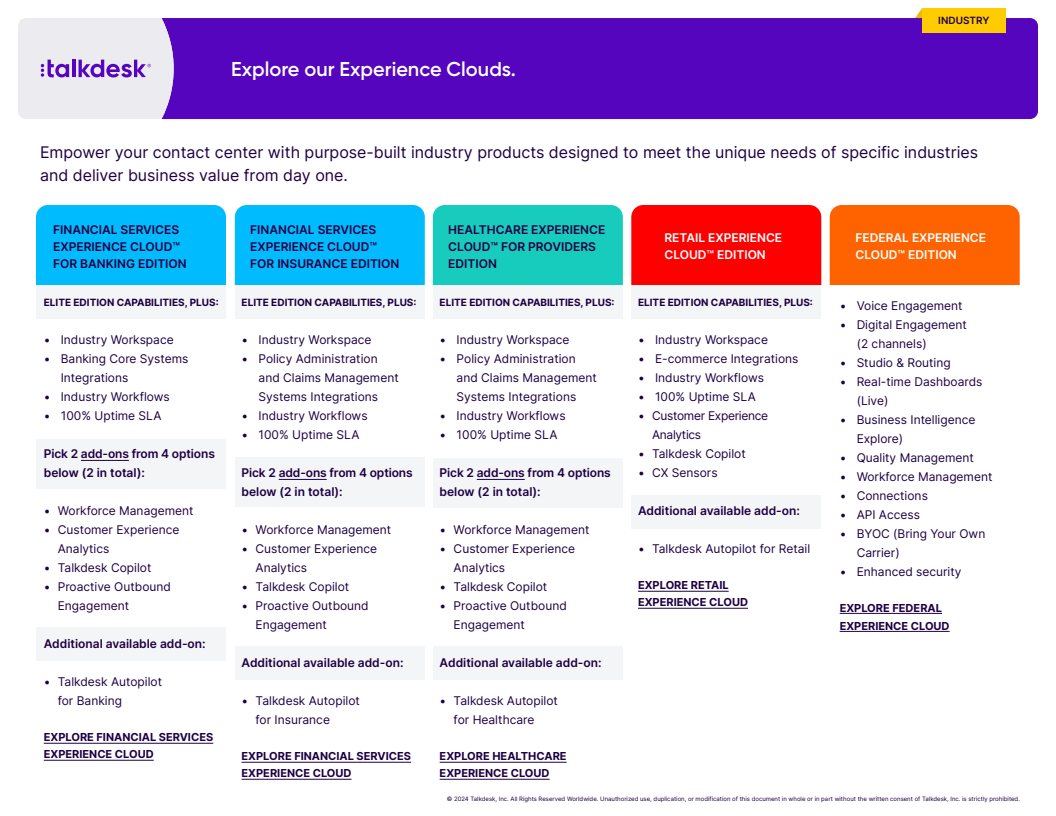
<style>
.page{position:relative;width:1056px;height:816px;background:#fff}
.page>*{position:absolute;margin:0;border:0;box-sizing:border-box;transform-origin:0 0}
.t1{font:600 20px "Gilroy";color:#fff}
.t2{font:16px/23px "Inter";color:#1e0044}
.t3{font:12px/19px "Inter";color:#1e0044}
.t4{font:600 12px/17px "Inter";color:#1e0044}
.t5{font:600 12px/17px "Inter";color:#fff}
.t6{font:12px/19px "Inter";letter-spacing:-.025em;color:#1e0044}
.t7{font:700 11px/17px "Inter";color:#1e0044}
.t8{font:700 10px "Inter";color:#1e0044}
.t9{font:600 10px "Inter";color:#1e0044}
.t10{font:6px "Inter";color:#1e0044}
</style>
<div class="page">
<div style="left:433px;top:646px;width:190px;height:34px;background:#f4f5f7"></div>
<div style="left:631px;top:495px;width:190px;height:34px;background:#f4f5f7"></div>
<div style="left:36px;top:627px;width:190px;height:34px;background:#f4f5f7"></div>
<div style="left:36px;top:285px;width:190px;height:34px;background:#f4f5f7"></div>
<div style="left:235px;top:285px;width:190px;height:34px;background:#f4f5f7"></div>
<div style="left:433px;top:285px;width:190px;height:34px;background:#f4f5f7"></div>
<div style="left:631px;top:285px;width:190px;height:34px;background:#f4f5f7"></div>
<div style="left:235px;top:646px;width:190px;height:34px;background:#f4f5f7"></div>
<div style="left:36px;top:439px;width:190px;height:50px;background:#f4f5f7"></div>
<div style="left:235px;top:457px;width:190px;height:50px;background:#f4f5f7"></div>
<div style="left:433px;top:458px;width:190px;height:50px;background:#f4f5f7"></div>
<svg style="left:915px;top:8px;width:7px;height:10px"></svg>
<div style="left:174px;top:18px;width:864px;height:101px;background:#5405bd"></div>
<svg style="left:18px;top:18px;width:156px;height:101px;background:#dfd9ec"></svg>
<div style="left:36px;top:205px;width:190px;height:80px;background:#00bcff"></div>
<hr style="left:81px;top:460px;width:48px;height:1px;background:#1e0044">
<hr style="left:44px;top:743px;width:169px;height:1px;background:#1e0044">
<hr style="left:44px;top:760px;width:110px;height:1px;background:#1e0044">
<div style="left:235px;top:205px;width:190px;height:80px;background:#00bcff"></div>
<hr style="left:279px;top:479px;width:48px;height:1px;background:#1e0044">
<hr style="left:242px;top:762px;width:169px;height:1px;background:#1e0044">
<hr style="left:242px;top:779px;width:110px;height:1px;background:#1e0044">
<div style="left:433px;top:205px;width:190px;height:80px;background:#18ccbd"></div>
<hr style="left:477px;top:479px;width:48px;height:1px;background:#1e0044">
<hr style="left:440px;top:762px;width:127px;height:1px;background:#1e0044">
<hr style="left:440px;top:779px;width:110px;height:1px;background:#1e0044">
<div style="left:631px;top:205px;width:190px;height:80px;background:#f00"></div>
<hr style="left:638px;top:591px;width:91px;height:1px;background:#1e0044">
<hr style="left:638px;top:608px;width:110px;height:1px;background:#1e0044">
<div style="left:830px;top:205px;width:190px;height:80px;background:#ff6300"></div>
<div style="left:922px;top:8px;width:84px;height:25px;background:#fc0"></div>
<hr style="left:840px;top:613px;width:102px;height:1px;background:#1e0044">
<hr style="left:840px;top:631px;width:110px;height:1px;background:#1e0044">
<p class="t1" style="left:231px;top:57px;width:286px">Explore our Experience Clouds.</p>
<p class="t9" style="left:938px;top:13px;width:53px">INDUSTRY</p>
<p class="t2" style="left:40px;top:140px;width:940px">Empower your contact center with purpose-built industry products designed to meet the unique needs of specific industries and deliver business value from day one.</p>
<p class="t4" style="left:53px;top:221px;width:128px">FINANCIAL SERVICES</p>
<p class="t4" style="left:53px;top:238px;width:128px">EXPERIENCE CLOUD™</p>
<p class="t4" style="left:53px;top:255px;width:135px">FOR BANKING EDITION</p>
<p class="t8" style="left:44px;top:296px;width:176px">ELITE EDITION CAPABILITIES, PLUS:</p>
<p class="t3" style="left:44px;top:330px;width:131px">• Industry Workspace</p>
<p class="t3" style="left:61px;top:349px;width:129px;text-indent:-17px">• Banking Core Systems<br>Integrations</p>
<p class="t3" style="left:44px;top:387px;width:128px">• Industry Workflows</p>
<p class="t3" style="left:44px;top:406px;width:119px">• 100% Uptime SLA</p>
<p class="t4" style="left:44px;top:445px;width:173px">Pick 2 add-ons from 4 options</p>
<p class="t4" style="left:44px;top:464px;width:103px">below (2 in total):</p>
<p class="t3" style="left:44px;top:501px;width:151px">• Workforce Management</p>
<p class="t3" style="left:58px;top:520px;width:123px;text-indent:-14px">• Customer Experience<br>Analytics</p>
<p class="t3" style="left:44px;top:558px;width:109px">• Talkdesk Copilot</p>
<p class="t3" style="left:58px;top:577px;width:115px;text-indent:-14px">• Proactive Outbound<br>Engagement</p>
<p class="t4" style="left:44px;top:635px;width:163px">Additional available add-on:</p>
<p class="t3" style="left:58px;top:672px;width:106px;text-indent:-14px">• Talkdesk Autopilot for Banking</p>
<p class="t7" style="left:44px;top:729px;width:171px">EXPLORE FINANCIAL SERVICES<br>EXPERIENCE CLOUD</p>
<p class="t4" style="left:250px;top:221px;width:128px">FINANCIAL SERVICES</p>
<p class="t4" style="left:250px;top:238px;width:128px">EXPERIENCE CLOUD™</p>
<p class="t4" style="left:250px;top:255px;width:151px">FOR INSURANCE EDITION</p>
<p class="t8" style="left:242px;top:296px;width:176px">ELITE EDITION CAPABILITIES, PLUS:</p>
<p class="t3" style="left:242px;top:330px;width:131px">• Industry Workspace</p>
<p class="t3" style="left:259px;top:349px;width:142px;text-indent:-17px">• Policy Administration and Claims Management<br>Systems Integrations</p>
<p class="t3" style="left:242px;top:406px;width:128px">• Industry Workflows</p>
<p class="t3" style="left:242px;top:425px;width:119px">• 100% Uptime SLA</p>
<p class="t4" style="left:242px;top:464px;width:173px">Pick 2 add-ons from 4 options</p>
<p class="t4" style="left:242px;top:483px;width:103px">below (2 in total):</p>
<p class="t3" style="left:242px;top:520px;width:151px">• Workforce Management</p>
<p class="t3" style="left:256px;top:539px;width:123px;text-indent:-14px">• Customer Experience<br>Analytics</p>
<p class="t3" style="left:242px;top:577px;width:109px">• Talkdesk Copilot</p>
<p class="t3" style="left:256px;top:596px;width:115px;text-indent:-14px">• Proactive Outbound<br>Engagement</p>
<p class="t4" style="left:242px;top:654px;width:163px">Additional available add-on:</p>
<p class="t3" style="left:256px;top:691px;width:106px;text-indent:-14px">• Talkdesk Autopilot for Insurance</p>
<p class="t7" style="left:242px;top:748px;width:171px">EXPLORE FINANCIAL SERVICES<br>EXPERIENCE CLOUD</p>
<p class="t4" style="left:448px;top:221px;width:159px">HEALTHCARE EXPERIENCE<br>CLOUD™ FOR PROVIDERS</p>
<p class="t4" style="left:448px;top:255px;width:50px">EDITION</p>
<p class="t8" style="left:440px;top:296px;width:176px">ELITE EDITION CAPABILITIES, PLUS:</p>
<p class="t3" style="left:440px;top:330px;width:131px">• Industry Workspace</p>
<p class="t3" style="left:457px;top:349px;width:142px;text-indent:-17px">• Policy Administration and Claims Management<br>Systems Integrations</p>
<p class="t3" style="left:440px;top:406px;width:128px">• Industry Workflows</p>
<p class="t3" style="left:440px;top:425px;width:119px">• 100% Uptime SLA</p>
<p class="t4" style="left:440px;top:464px;width:173px">Pick 2 add-ons from 4 options</p>
<p class="t4" style="left:440px;top:483px;width:103px">below (2 in total):</p>
<p class="t3" style="left:440px;top:520px;width:151px">• Workforce Management</p>
<p class="t3" style="left:454px;top:539px;width:123px;text-indent:-14px">• Customer Experience<br>Analytics</p>
<p class="t3" style="left:440px;top:577px;width:109px">• Talkdesk Copilot</p>
<p class="t3" style="left:454px;top:596px;width:115px;text-indent:-14px">• Proactive Outbound<br>Engagement</p>
<p class="t4" style="left:440px;top:654px;width:163px">Additional available add-on:</p>
<p class="t3" style="left:454px;top:691px;width:106px;text-indent:-14px">• Talkdesk Autopilot for Healthcare</p>
<p class="t7" style="left:440px;top:748px;width:129px">EXPLORE HEALTHCARE<br>EXPERIENCE CLOUD</p>
<p class="t5" style="left:664px;top:229px;width:119px">RETAIL EXPERIENCE</p>
<p class="t5" style="left:664px;top:246px;width:103px">CLOUD™ EDITION</p>
<p class="t8" style="left:638px;top:296px;width:176px">ELITE EDITION CAPABILITIES, PLUS:</p>
<p class="t3" style="left:638px;top:330px;width:131px">• Industry Workspace</p>
<p class="t3" style="left:638px;top:349px;width:162px">• E-commerce Integrations</p>
<p class="t3" style="left:638px;top:368px;width:128px">• Industry Workflows</p>
<p class="t3" style="left:638px;top:387px;width:119px">• 100% Uptime SLA</p>
<p class="t6" style="left:652px;top:406px;width:118px;text-indent:-14px">• Customer Experience<br>Analytics</p>
<p class="t3" style="left:638px;top:444px;width:109px">• Talkdesk Copilot</p>
<p class="t3" style="left:638px;top:463px;width:81px">• CX Sensors</p>
<p class="t4" style="left:638px;top:502px;width:163px">Additional available add-on:</p>
<p class="t3" style="left:638px;top:539px;width:174px">• Talkdesk Autopilot for Retail</p>
<p class="t7" style="left:638px;top:577px;width:111px">EXPLORE RETAIL<br>EXPERIENCE CLOUD</p>
<p class="t5" style="left:855px;top:229px;width:132px">FEDERAL EXPERIENCE<br>CLOUD™ EDITION</p>
<p class="t3" style="left:840px;top:295px;width:124px">• Voice Engagement</p>
<p class="t3" style="left:857px;top:314px;width:112px;text-indent:-17px">• Digital Engagement (2 channels)</p>
<p class="t3" style="left:840px;top:352px;width:113px">• Studio &amp; Routing</p>
<p class="t3" style="left:857px;top:371px;width:127px;text-indent:-17px">• Real-time Dashboards (Live)</p>
<p class="t3" style="left:857px;top:409px;width:120px;text-indent:-17px">• Business Intelligence<br>Explore)</p>
<p class="t3" style="left:840px;top:447px;width:136px">• Quality Management</p>
<p class="t3" style="left:840px;top:466px;width:154px">• Workforce Management</p>
<p class="t3" style="left:840px;top:485px;width:90px">• Connections</p>
<p class="t3" style="left:840px;top:504px;width:82px">• API Access</p>
<p class="t3" style="left:857px;top:523px;width:130px;text-indent:-17px">• BYOC (Bring Your Own<br>Carrier)</p>
<p class="t3" style="left:840px;top:561px;width:123px">• Enhanced security</p>
<p class="t7" style="left:840px;top:598px;width:111px;line-height:18px">EXPLORE FEDERAL<br>EXPERIENCE CLOUD</p>
<p class="t10" style="left:447px;top:794px;width:575px">© 2024 Talkdesk, Inc. All Rights Reserved Worldwide. Unauthorized use, duplication, or modification of this document in whole or in part without the written consent of Talkdesk, Inc. is strictly prohibited.</p>
</div>
